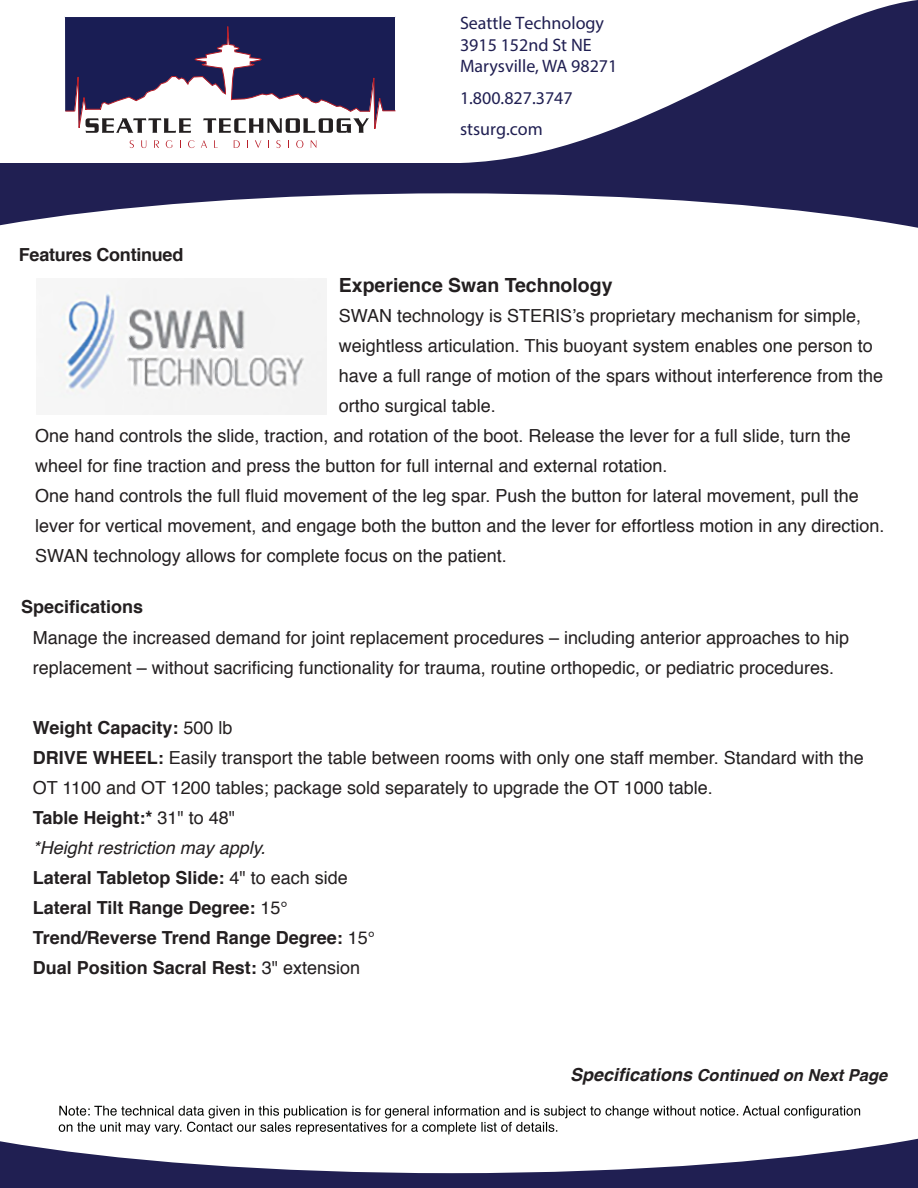
<style>
.page{position:relative;width:918px;height:1188px;background:#fff}
.page>*{position:absolute;margin:0;border:0;box-sizing:border-box;transform-origin:0 0}
.t1{font:700 19.5px "Helvetica";color:#231f20}
.t2{font:18px/30px "Helvetica";color:#231f20}
.t3{font:18px/21.6px "Myriad Pro";color:#201f52}
.t4{font:700 18px "Helvetica";letter-spacing:-.015em;color:#231f20}
.t5{font:italic 700 16.5px "Helvetica";color:#231f20}
.s1{font-weight:700}
.s2{font-style:italic}
.s3{font-size:18px}
</style>
<div class="page">
<svg style="left:0;top:1139px;width:918px;height:49px;fill:#201f52"></svg>
<svg style="left:0;top:184px;width:918px;height:44px"></svg>
<svg style="left:461px;top:0;width:457px;height:163px"></svg>
<div style="left:0;top:163px;width:918px;height:21px;background:#201f52"></div>
<svg style="left:59px;top:1106px;width:801px;height:29px"></svg>
<img style="left:58px;top:278px;width:269px;height:136px">
<svg style="left:65px;top:17px;width:331px;height:131px"></svg>
<p class="t4" style="left:19px;top:240px;width:166px">Features Continued</p>
<p class="t3" style="left:460px;top:12px;width:159px">Seattle Technology<br>3915 152nd St NE<br>Marysville, WA 98271</p>
<p class="t3" style="left:460px;top:82px;width:114px;line-height:31.5px">1.800.827.3747 stsurg.com</p>
<p class="t1" style="left:339px;top:270px;width:275px">Experience Swan Technology</p>
<p class="t2" style="left:339px;top:301px;width:524px">SWAN technology is STERIS’s proprietary mechanism for simple,</p>
<p class="t2" style="left:339px;top:331px;width:535px">weightless articulation. This buoyant system enables one person to</p>
<p class="t2" style="left:339px;top:361px;width:546px">have a full range of motion of the spars without interference from the</p>
<p class="t2" style="left:339px;top:391px;width:159px">ortho surgical table.</p>
<p class="t2" style="left:35px;top:421px;width:817px">One hand controls the slide, traction, and rotation of the boot. Release the lever for a full slide, turn the</p>
<p class="t2" style="left:35px;top:451px;width:634px">wheel for fine traction and press the button for full internal and external rotation.</p>
<p class="t2" style="left:35px;top:481px;width:825px">One hand controls the full fluid movement of the leg spar. Push the button for lateral movement, pull the</p>
<p class="t2" style="left:35px;top:511px;width:851px">lever for vertical movement, and engage both the button and the lever for effortless motion in any direction.</p>
<p class="t2" style="left:35px;top:541px;width:473px">SWAN technology allows for complete focus on the patient.</p>
<p class="t4" style="left:21px;top:592px;width:124px">Specifications</p>
<p class="t2" style="left:33px;top:623px;width:818px">Manage the increased demand for joint replacement procedures – including anterior approaches to hip replacement – without sacrificing functionality for trauma, routine orthopedic, or pediatric procedures.</p>
<p class="t2" style="left:33px;top:713px;width:833px"><span class="s1">Weight Capacity:</span> 500 lb<br><span class="s1">DRIVE WHEEL:</span> Easily transport the table between rooms with only one staff member. Standard with the OT 1100 and OT 1200 tables; package sold separately to upgrade the OT 1000 table.<br><span class="s1">Table Height:*</span> 31" to 48"<br><span class="s2">*Height restriction may apply.<br></span><span class="s1">Lateral Tabletop Slide:</span> 4" to each side<br><span class="s1">Lateral Tilt Range Degree:</span> 15°<br><span class="s1">Trend/Reverse Trend Range Degree:</span> 15°<br><span class="s1">Dual Position Sacral Rest:</span> 3" extension</p>
<p class="t5" style="left:570px;top:1061px;width:319px"><span class="s3">Specifications</span> Continued on Next Page</p>
</div>
